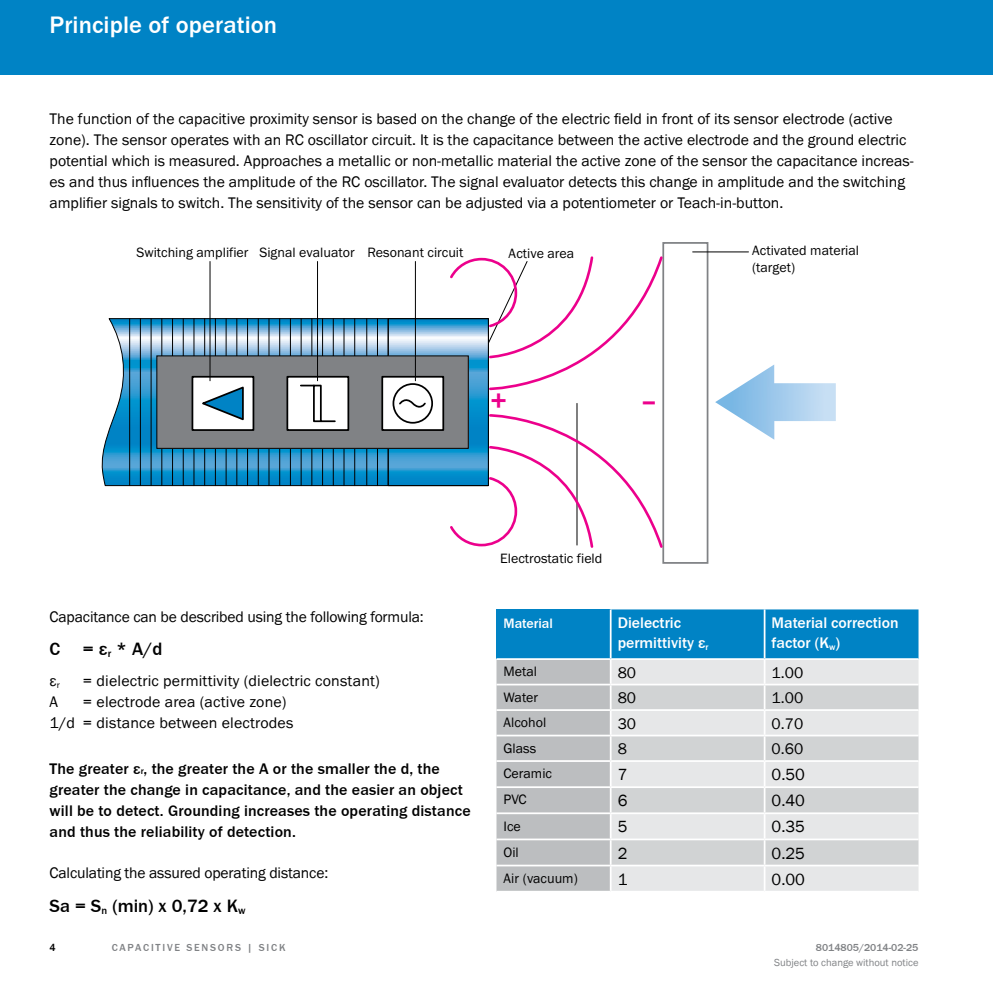
<style>
.page{position:relative;width:993px;height:993px;background:#fff}
.page>*{position:absolute;margin:0;border:0;box-sizing:border-box;transform-origin:0 0}
.t1{font:700 28px "SICK Franklin";color:#ec008c}
.t2{font:500 24.5px "SICK Franklin";letter-spacing:.005em;color:#fff}
.t3{font:500 18.38px "SICK Franklin";color:#000}
.t4{font:16.62px "SICK Franklin";color:#000}
.t5{font:15.75px/20.8px "SICK Franklin";color:#000}
.t6{font:500 15.75px/20.8px "SICK Franklin";letter-spacing:.01em;color:#000}
.t7{font:500 15.75px/20.1px "SICK Franklin";color:#fff}
.t8{font:14px/16.8px "SICK Franklin";color:#000}
.t9{font:500 14px "SICK Franklin";color:#fff}
.t10{font:10.5px "SICK Franklin";color:#808285}
.t11{font:500 10.5px "SICK Franklin";letter-spacing:.17em;color:#808285}
.t12{font:500 10.5px "SICK Franklin";color:#808285}
.t13{font:500 10.5px "SICK Franklin";color:#000}
.s1{font-size:9.1px}
</style>
<div class="page">
<hr style="left:992px;top:0;width:1px;height:74px;background:#0083c5">
<div style="left:0;top:0;width:992px;height:74px;background:#0083c5"></div>
<svg style="left:496px;top:609px;width:422px;height:281px;background:#68a4c3"></svg>
<div style="left:611px;top:659px;width:307px;height:231px;background:#e6e7e8"></div>
<svg style="left:611px;top:685px;width:307px;height:179px;background:#dbdcdd"></svg>
<hr style="left:496px;top:760px;width:114px;height:1px;background:#fff">
<hr style="left:496px;top:786px;width:114px;height:1px;background:#fff">
<hr style="left:496px;top:812px;width:114px;height:1px;background:#fff">
<hr style="left:496px;top:838px;width:114px;height:2px;background:#fff">
<hr style="left:496px;top:864px;width:114px;height:2px;background:#fff">
<hr style="left:496px;top:658px;width:114px;height:1px;background:#fff">
<hr style="left:496px;top:683px;width:114px;height:2px;background:#fff">
<hr style="left:610px;top:683px;width:154px;height:2px;background:#fff">
<hr style="left:764px;top:683px;width:154px;height:2px;background:#fff">
<hr style="left:610px;top:760px;width:154px;height:1px;background:#fff">
<hr style="left:764px;top:760px;width:154px;height:1px;background:#fff">
<hr style="left:610px;top:786px;width:154px;height:1px;background:#fff">
<hr style="left:764px;top:786px;width:154px;height:1px;background:#fff">
<hr style="left:610px;top:812px;width:154px;height:1px;background:#fff">
<hr style="left:764px;top:812px;width:154px;height:1px;background:#fff">
<hr style="left:610px;top:838px;width:154px;height:2px;background:#fff">
<hr style="left:764px;top:838px;width:154px;height:2px;background:#fff">
<hr style="left:610px;top:864px;width:154px;height:2px;background:#fff">
<hr style="left:764px;top:864px;width:154px;height:2px;background:#fff">
<hr style="left:496px;top:709px;width:114px;height:1px;background:#fff">
<hr style="left:610px;top:709px;width:154px;height:1px;background:#fff">
<hr style="left:764px;top:709px;width:154px;height:1px;background:#fff">
<hr style="left:496px;top:734px;width:114px;height:2px;background:#fff">
<hr style="left:610px;top:734px;width:154px;height:2px;background:#fff">
<hr style="left:764px;top:734px;width:154px;height:2px;background:#fff">
<hr style="left:763px;top:659px;width:2px;height:24px;background:#fff">
<hr style="left:763px;top:685px;width:2px;height:24px;background:#fff">
<hr style="left:763px;top:710px;width:2px;height:24px;background:#fff">
<hr style="left:763px;top:736px;width:2px;height:24px;background:#fff">
<hr style="left:763px;top:761px;width:2px;height:25px;background:#fff">
<hr style="left:763px;top:787px;width:2px;height:25px;background:#fff">
<hr style="left:763px;top:813px;width:2px;height:25px;background:#fff">
<hr style="left:763px;top:840px;width:2px;height:24px;background:#fff">
<hr style="left:763px;top:866px;width:2px;height:24px;background:#fff">
<hr style="left:763px;top:609px;width:2px;height:49px;background:#fff">
<hr style="left:610px;top:658px;width:154px;height:1px;background:#fff">
<hr style="left:764px;top:658px;width:154px;height:1px;background:#fff">
<hr style="left:609px;top:609px;width:2px;height:49px;background:#fff">
<hr style="left:609px;top:659px;width:2px;height:24px;background:#fff">
<hr style="left:609px;top:685px;width:2px;height:24px;background:#fff">
<hr style="left:609px;top:710px;width:2px;height:24px;background:#fff">
<hr style="left:609px;top:736px;width:2px;height:24px;background:#fff">
<hr style="left:609px;top:761px;width:2px;height:25px;background:#fff">
<hr style="left:609px;top:787px;width:2px;height:25px;background:#fff">
<hr style="left:609px;top:813px;width:2px;height:25px;background:#fff">
<hr style="left:609px;top:840px;width:2px;height:24px;background:#fff">
<hr style="left:609px;top:866px;width:2px;height:24px;background:#fff">
<div style="left:662px;top:242px;width:46px;height:321px;border:2px solid #808285"></div>
<svg style="left:662px;top:251px;width:87px;height:93px"></svg>
<hr style="left:317px;top:261px;width:1px;height:119px;background:#000">
<hr style="left:209px;top:261px;width:1px;height:119px;background:#000">
<svg style="left:715px;top:365px;width:120px;height:74px"></svg>
<svg style="left:447px;top:254px;width:217px;height:295px"></svg>
<svg style="left:102px;top:317px;width:387px;height:169px;background:#6997b0"></svg>
<div style="left:381px;top:376px;width:63px;height:55px;background:#fff;border:2px solid #000"></div>
<div style="left:392px;top:383px;width:41px;height:40px;border:2px solid #000;border-radius:50%"></div>
<svg style="left:399px;top:399px;width:27px;height:9px"></svg>
<hr style="left:415px;top:261px;width:1px;height:119px;background:#000">
<h2 class="t2" style="left:50px;top:9px;width:229px">Principle of operation</h2>
<p class="t5" style="left:50px;top:109px;width:865px">The function of the capacitive proximity sensor is based on the change of the electric field in front of its sensor electrode (active zone). The sensor operates with an RC oscillator circuit. It is the capacitance between the active electrode and the ground electric potential which is measured. Approaches a metallic or non-metallic material the active zone of the sensor the capacitance increas&shy;es and thus influences the amplitude of the RC oscillator. The signal evaluator detects this change in amplitude and the switching amplifier signals to switch. The sensitivity of the sensor can be adjusted via a potentiometer or Teach-in-button.</p>
<p class="t8" style="left:136px;top:244px;width:328px">Switching amplifier Signal evaluator Resonant circuit</p>
<p class="t8" style="left:508px;top:245px;width:67px">Active area</p>
<h1 class="t1" style="left:490px;top:383px;width:18px">+</h1>
<h1 class="t1" style="left:640px;top:383px;width:18px">–</h1>
<p class="t8" style="left:751px;top:242px;width:108px">Activated material (target)</p>
<p class="t5" style="left:50px;top:606px;width:375px">Capacitance can be described using the following formula:</p>
<p class="t3" style="left:50px;top:637px;width:114px">C = ε<sub>r</sub> * A/d</p>
<p class="t5" style="left:50px;top:670px;width:12px">ε<sub>r</sub></p>
<p class="t5" style="left:83px;top:670px;width:298px">= dielectric permittivity (dielectric constant)</p>
<p class="t5" style="left:50px;top:691px;width:10px">A</p>
<p class="t5" style="left:50px;top:691px;width:245px;text-indent:33px">= electrode area (active zone)<br>1/d = distance between electrodes</p>
<p class="t6" style="left:50px;top:758px;width:422px">The greater ε<span class="s1">r</span>, the greater the A or the smaller the d, the greater the change in capacitance, and the easier an object will be to detect. Grounding increases the operating distance and thus the reliability of detection.</p>
<p class="t5" style="left:50px;top:862px;width:280px">Calculating the assured operating distance:</p>
<p class="t3" style="left:50px;top:894px;width:197px">Sa = S<sub>n</sub> (min) x 0,72 x K<sub>w</sub></p>
<p class="t8" style="left:500px;top:550px;width:104px">Electrostatic field</p>
<p class="t9" style="left:503px;top:614px;width:51px">Material</p>
<p class="t7" style="left:617px;top:612px;width:92px">Dielectric permittivity ε<sub>r</sub></p>
<p class="t7" style="left:771px;top:612px;width:128px">Material correction factor (K<sub>w</sub>)</p>
<p class="t8" style="left:503px;top:663px;width:35px">Metal</p>
<p class="t5" style="left:617px;top:662px;width:20px">80</p>
<p class="t5" style="left:771px;top:662px;width:33px">1.00</p>
<p class="t8" style="left:503px;top:688px;width:36px">Water</p>
<p class="t5" style="left:617px;top:687px;width:20px">80</p>
<p class="t5" style="left:771px;top:687px;width:33px">1.00</p>
<p class="t8" style="left:503px;top:714px;width:44px">Alcohol</p>
<p class="t5" style="left:617px;top:712px;width:20px">30</p>
<p class="t5" style="left:771px;top:712px;width:33px">0.70</p>
<p class="t8" style="left:503px;top:739px;width:34px">Glass</p>
<p class="t5" style="left:617px;top:738px;width:11px">8</p>
<p class="t5" style="left:771px;top:738px;width:33px">0.60</p>
<p class="t8" style="left:503px;top:765px;width:50px">Ceramic</p>
<p class="t4" style="left:617px;top:764px;width:11px">7</p>
<p class="t4" style="left:771px;top:764px;width:35px">0.50</p>
<p class="t8" style="left:503px;top:791px;width:25px">PVC</p>
<p class="t4" style="left:617px;top:790px;width:11px">6</p>
<p class="t4" style="left:771px;top:790px;width:35px">0.40</p>
<p class="t8" style="left:503px;top:817px;width:19px">Ice</p>
<p class="t4" style="left:617px;top:816px;width:11px">5</p>
<p class="t4" style="left:771px;top:816px;width:35px">0.35</p>
<p class="t8" style="left:503px;top:843px;width:17px">Oil</p>
<p class="t4" style="left:617px;top:842px;width:11px">2</p>
<p class="t4" style="left:771px;top:842px;width:35px">0.25</p>
<p class="t8" style="left:503px;top:869px;width:76px">Air (vacuum)</p>
<p class="t4" style="left:617px;top:868px;width:11px">1</p>
<p class="t4" style="left:771px;top:868px;width:35px">0.00</p>
<p class="t13" style="left:50px;top:940px;width:8px">4</p>
<p class="t11" style="left:112px;top:940px;width:175px">CAPACITIVE SENSORS | SICK</p>
<p class="t12" style="left:815px;top:940px;width:104px">8014805/2014-02-25</p>
<p class="t10" style="left:774px;top:955px;width:146px">Subject to change without notice</p>
</div>
